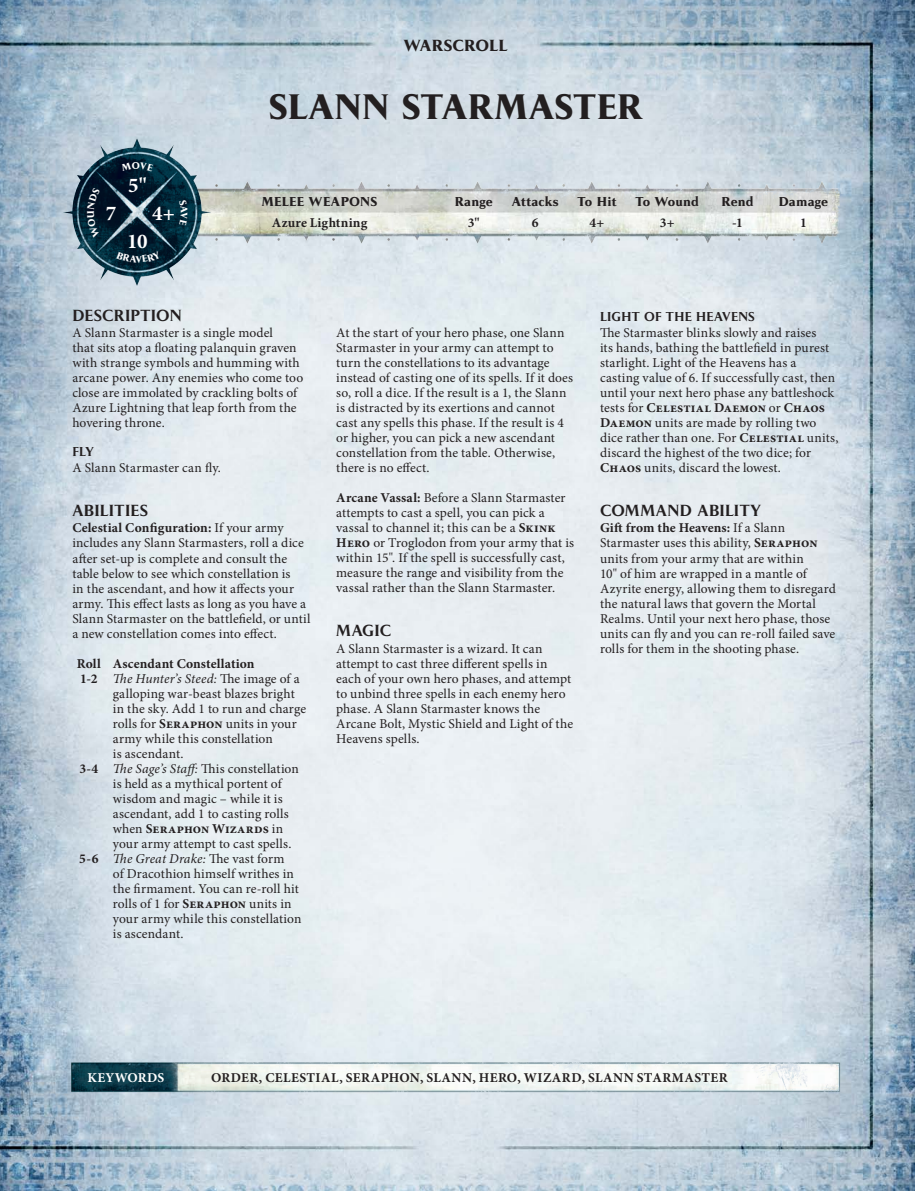
<style>
.page{position:relative;width:915px;height:1191px;background:#fff}
.page>*{position:absolute;margin:0;border:0;box-sizing:border-box;transform-origin:0 0}
._1c__Warscroll_Heade{font:700 33px "Pompei Std";letter-spacing:.01em;color:#231f20}
._3g__Warscroll_Body{font:700 21px "Minion Pro";color:#fff}
._1e__Sub_Subheader{font:600 15px "Pompei Std";letter-spacing:.015em;color:#231f20}
._1c__Warscroll_Heade-2{font:700 15px "Pompei Std";letter-spacing:.005em;color:#231f20}
._3g__Warscroll_Body-2{font:13.5px/15px "Minion Pro";letter-spacing:.01em;color:#231f20}
._3h__Warscroll_Keywo{font:700 13.5px "Minion Pro";letter-spacing:.03em;color:#231f20}
._3g__Warscroll_Body-3{font:700 13.5px "Minion Pro";letter-spacing:.015em;color:#231f20}
._2_k_Table_body_copy{font:700 13.5px "Minion Pro";color:#231f20}
._3h__Warscroll_Keywo-2{font:700 13.5px "Minion Pro";letter-spacing:.01em;color:#fff}
._2_j_Table_Header{font:700 12px "Pompei Std";letter-spacing:.02em;color:#231f20}
._1f__Warscroll_Sub_s{font:600 12px "Pompei Std";letter-spacing:.02em;color:#231f20}
.s1{font-weight:700}
.s2{font-style:italic}
</style>
<div class="page">
<img style="left:0;top:0;width:914px;height:1191px">
<img style="left:210px;top:171px;width:629px;height:84px">
<img style="left:63px;top:139px;width:147px;height:147px">
<img style="left:64px;top:1051px;width:779px;height:63px">
<svg style="left:121px;top:162px;width:33px;height:9px"></svg>
<svg style="left:179px;top:199px;width:8px;height:27px"></svg>
<svg style="left:116px;top:251px;width:45px;height:12px"></svg>
<svg style="left:87px;top:187px;width:13px;height:51px"></svg>
<p class="_1c__Warscroll_Heade-2" style="left:404px;top:35px;width:105px">WARSCROLL</p>
<p class="_3g__Warscroll_Body" style="left:128px;top:170px;width:20px">5"</p>
<p class="_3g__Warscroll_Body" style="left:106px;top:198px;width:12px">7</p>
<p class="_3g__Warscroll_Body" style="left:152px;top:198px;width:24px">4+</p>
<p class="_3g__Warscroll_Body" style="left:127px;top:226px;width:22px">10</p>
<p class="_1c__Warscroll_Heade" style="left:269px;top:85px;width:375px">SLANN STARMASTER</p>
<p class="_2_j_Table_Header" style="left:262px;top:194px;width:117px">MELEE WEAPONS</p>
<p class="_2_j_Table_Header" style="left:454px;top:194px;width:40px">Range</p>
<p class="_2_j_Table_Header" style="left:512px;top:194px;width:48px">Attacks</p>
<p class="_2_j_Table_Header" style="left:577px;top:194px;width:41px">To Hit</p>
<p class="_2_j_Table_Header" style="left:635px;top:194px;width:65px">To Wound</p>
<p class="_2_j_Table_Header" style="left:721px;top:194px;width:34px">Rend</p>
<p class="_2_j_Table_Header" style="left:778px;top:194px;width:51px">Damage</p>
<p class="_2_k_Table_body_copy" style="left:272px;top:213px;width:97px">Azure Lightning</p>
<p class="_2_k_Table_body_copy" style="left:467px;top:213px;width:13px">3"</p>
<p class="_2_k_Table_body_copy" style="left:531px;top:213px;width:8px">6</p>
<p class="_2_k_Table_body_copy" style="left:589px;top:213px;width:16px">4+</p>
<p class="_2_k_Table_body_copy" style="left:659px;top:213px;width:16px">3+</p>
<p class="_2_k_Table_body_copy" style="left:731px;top:213px;width:12px">-1</p>
<p class="_2_k_Table_body_copy" style="left:799px;top:213px;width:8px">1</p>
<p class="_1e__Sub_Subheader" style="left:72px;top:305px;width:111px">DESCRIPTION</p>
<p class="_3g__Warscroll_Body-2" style="left:72px;top:326px;width:232px">A Slann Starmaster is a single model<br>that sits atop a floating palanquin graven with strange symbols and humming with arcane power. Any enemies who come too close are immolated by crackling bolts of Azure Lightning that leap forth from the hovering throne.</p>
<p class="_1f__Warscroll_Sub_s" style="left:72px;top:443px;width:23px">FLY</p>
<p class="_3g__Warscroll_Body-2" style="left:72px;top:461px;width:150px">A Slann Starmaster can fly.</p>
<p class="_1e__Sub_Subheader" style="left:72px;top:500px;width:77px">ABILITIES</p>
<p class="_3g__Warscroll_Body-2" style="left:72px;top:521px;width:240px"><span class="s1">Celestial Configuration:</span> If your army includes any Slann Starmasters, roll a dice after set-up is complete and consult the table below to see which constellation is<br>in the ascendant, and how it affects your army. This effect lasts as long as you have a Slann Starmaster on the battlefield, or until a new constellation comes into effect.</p>
<p class="_3g__Warscroll_Body-3" style="left:77px;top:653px;width:179px">Roll Ascendant Constellation</p>
<p class="_3g__Warscroll_Body-2" style="left:113px;top:671px;width:195px;text-indent:-33px"><span class="s1">1-2</span> <span class="s2">The Hunter’s Steed:</span> The image of a galloping war-beast blazes bright in the sky. Add 1 to run and charge rolls for <span class="s1">Seraphon</span> units in your army while this constellation<br>is ascendant.</p>
<p class="_3g__Warscroll_Body-2" style="left:113px;top:761px;width:187px;text-indent:-34px"><span class="s1">3-4</span> <span class="s2">The Sage’s Staff:</span> This constellation is held as a mythical portent of wisdom and magic – while it is ascendant, add 1 to casting rolls when <span class="s1">Seraphon Wizards</span> in your army attempt to cast spells.</p>
<p class="_3g__Warscroll_Body-2" style="left:113px;top:851px;width:190px;text-indent:-34px"><span class="s1">5-6</span> <span class="s2">The Great Drake:</span> The vast form<br>of Dracothion himself writhes in the firmament. You can re-roll hit rolls of 1 for <span class="s1">Seraphon</span> units in your army while this constellation is ascendant.</p>
<p class="_3g__Warscroll_Body-2" style="left:336px;top:326px;width:238px">At the start of your hero phase, one Slann Starmaster in your army can attempt to turn the constellations to its advantage instead of casting one of its spells. If it does so, roll a dice. If the result is a 1, the Slann is distracted by its exertions and cannot cast any spells this phase. If the result is 4 or higher, you can pick a new ascendant constellation from the table. Otherwise, there is no effect.</p>
<p class="_3g__Warscroll_Body-2" style="left:336px;top:491px;width:239px"><span class="s1">Arcane Vassal:</span> Before a Slann Starmaster attempts to cast a spell, you can pick a vassal to channel it; this can be a <span class="s1">Skink Hero</span> or Troglodon from your army that is within 15". If the spell is successfully cast, measure the range and visibility from the vassal rather than the Slann Starmaster.</p>
<p class="_1e__Sub_Subheader" style="left:336px;top:620px;width:56px">MAGIC</p>
<p class="_3g__Warscroll_Body-2" style="left:336px;top:641px;width:238px">A Slann Starmaster is a wizard. It can attempt to cast three different spells in each of your own hero phases, and attempt to unbind three spells in each enemy hero phase. A Slann Starmaster knows the Arcane Bolt, Mystic Shield and Light of the Heavens spells.</p>
<p class="_1f__Warscroll_Sub_s" style="left:600px;top:308px;width:156px">LIGHT OF THE HEAVENS</p>
<p class="_3g__Warscroll_Body-2" style="left:600px;top:326px;width:240px">The Starmaster blinks slowly and raises<br>its hands, bathing the battlefield in purest starlight. Light of the Heavens has a casting value of 6. If successfully cast, then until your next hero phase any battleshock tests for <span class="s1">Celestial Daemon</span> or <span class="s1">Chaos Daemon</span> units are made by rolling two dice rather than one. For <span class="s1">Celestial</span> units, discard the highest of the two dice; for <span class="s1">Chaos</span> units, discard the lowest.</p>
<p class="_1e__Sub_Subheader" style="left:600px;top:500px;width:162px">COMMAND ABILITY</p>
<p class="_3g__Warscroll_Body-2" style="left:600px;top:521px;width:237px"><span class="s1">Gift from the Heavens:</span> If a Slann Starmaster uses this ability, <span class="s1">Seraphon </span>units from your army that are within<br>10" of him are wrapped in a mantle of Azyrite energy, allowing them to disregard the natural laws that govern the Mortal Realms. Until your next hero phase, those units can fly and you can re-roll failed save rolls for them in the shooting phase.</p>
<p class="_3h__Warscroll_Keywo-2" style="left:87px;top:1068px;width:79px">KEYWORDS</p>
<p class="_3h__Warscroll_Keywo" style="left:211px;top:1068px;width:518px">ORDER, CELESTIAL, SERAPHON, SLANN, HERO, WIZARD, SLANN STARMASTER</p>
</div>
